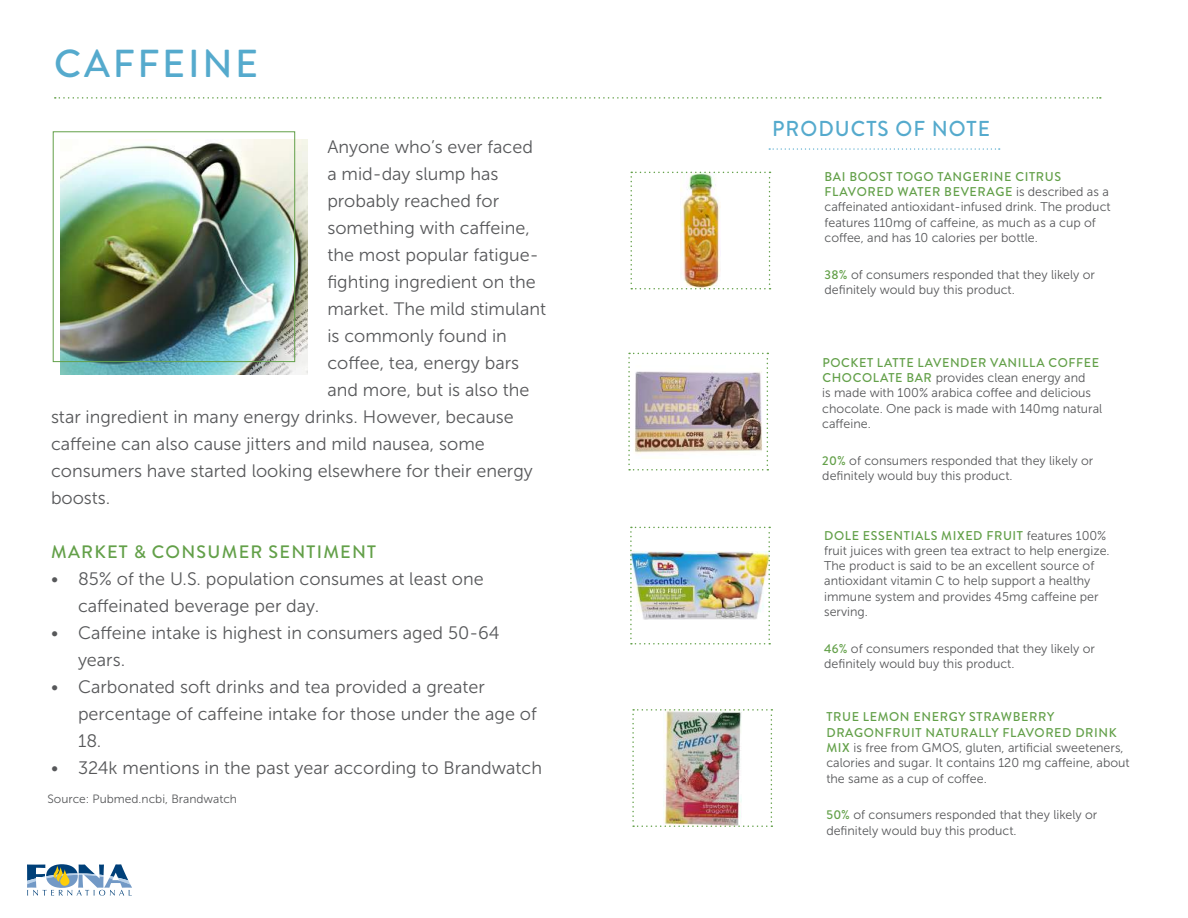
<style>
.page{position:relative;width:1188px;height:918px;background:#fff}
.page>*{position:absolute;margin:0;border:0;box-sizing:border-box;transform-origin:0 0}
.t1{font:500 39px "Brandon Grotesque";letter-spacing:.07em;color:#55aacd}
.t2{font:500 21.6px "Brandon Grotesque";letter-spacing:.05em;color:#55aacd;scale:.96 1}
.t3{font:18px/27px "Museo Sans 300";color:#57585a}
.t4{font:500 18px "Brandon Grotesque";letter-spacing:.07em;color:#63a049}
.t5{font:12.75px/15.3px "Museo Sans 300";color:#57585a}
.t6{font:500 12.75px/15.3px "Brandon Grotesque";letter-spacing:.05em;color:#63a049}
.t7{font:12px "Museo Sans 300";color:#57585a}
.s1{font-family:"Museo Sans 300";font-weight:400;color:#57585a}
.s2{font-family:"Brandon Grotesque";font-weight:500;color:#63a049}
</style>
<div class="page">
<svg style="left:27px;top:864px;width:105px;height:32px"></svg>
<svg style="left:55px;top:97px;width:1046px;height:2px"></svg>
<img style="left:630px;top:172px;width:141px;height:117px">
<img style="left:628px;top:353px;width:140px;height:118px">
<img style="left:630px;top:527px;width:140px;height:118px">
<svg style="left:769px;top:148px;width:231px;height:2px"></svg>
<img style="left:632px;top:709px;width:140px;height:118px">
<img style="left:61px;top:139px;width:246px;height:235px">
<div style="left:53px;top:131px;width:242px;height:231px;border:1px solid #63a049"></div>
<h1 class="t1" style="left:54px;top:37px;width:206px">CAFFEINE</h1>
<h3 class="t3" style="left:327px;top:133px;width:207px">Anyone who’s ever faced</h3>
<h3 class="t3" style="left:327px;top:160px;width:173px">a mid-day slump has</h3>
<h3 class="t3" style="left:327px;top:187px;width:173px">probably reached for</h3>
<h3 class="t3" style="left:327px;top:214px;width:204px">something with caffeine,</h3>
<h3 class="t3" style="left:327px;top:241px;width:213px">the most popular fatigue-</h3>
<h3 class="t3" style="left:327px;top:268px;width:210px">fighting ingredient on the</h3>
<h3 class="t3" style="left:327px;top:295px;width:220px">market. The mild stimulant</h3>
<h3 class="t3" style="left:327px;top:322px;width:181px">is commonly found in</h3>
<h3 class="t3" style="left:327px;top:349px;width:193px">coffee, tea, energy bars</h3>
<h3 class="t3" style="left:327px;top:376px;width:204px">and more, but is also the</h3>
<h3 class="t3" style="left:51px;top:403px;width:464px">star ingredient in many energy drinks. However, because</h3>
<h3 class="t3" style="left:51px;top:430px;width:435px">caffeine can also cause jitters and mild nausea, some</h3>
<h3 class="t3" style="left:51px;top:457px;width:483px">consumers have started looking elsewhere for their energy</h3>
<h3 class="t3" style="left:51px;top:484px;width:61px">boosts.</h3>
<h3 class="t4" style="left:51px;top:539px;width:327px">MARKET &amp; CONSUMER SENTIMENT</h3>
<h3 class="t3" style="left:78px;top:565px;width:407px;text-indent:-27px">• 85% of the U.S. population consumes at least one caffeinated beverage per day.</h3>
<h3 class="t3" style="left:78px;top:619px;width:423px;text-indent:-27px">• Caffeine intake is highest in consumers aged 50-64 years.</h3>
<h3 class="t3" style="left:78px;top:673px;width:460px;text-indent:-27px">• Carbonated soft drinks and tea provided a greater percentage of caffeine intake for those under the age of<br>18.</h3>
<h3 class="t3" style="left:51px;top:754px;width:493px">• 324k mentions in the past year according to Brandwatch</h3>
<p class="t7" style="left:48px;top:792px;width:191px">Source: Pubmed.ncbi, Brandwatch</p>
<h2 class="t2" style="left:772px;top:114px;width:228px">PRODUCTS OF NOTE</h2>
<p class="t6" style="left:825px;top:169px;width:286px">BAI BOOST TOGO TANGERINE CITRUS<br>FLAVORED WATER BEVERAGE <span class="s1">is described as a</span></p>
<p class="t5" style="left:824px;top:200px;width:288px">caffeinated antioxidant-infused drink. The product features 110mg of caffeine, as much as a cup of coffee, and has 10 calories per bottle.</p>
<p class="t5" style="left:824px;top:267px;width:272px"><span class="s2">38%</span> of consumers responded that they likely or definitely would buy this product.</p>
<p class="t6" style="left:822px;top:355px;width:278px">POCKET LATTE LAVENDER VANILLA COFFEE</p>
<p class="t5" style="left:822px;top:370px;width:281px"><span class="s2">CHOCOLATE BAR</span> provides clean energy and<br>is made with 100% arabica coffee and delicious chocolate. One pack is made with 140mg natural caffeine.</p>
<p class="t5" style="left:822px;top:453px;width:272px"><span class="s2">20%</span> of consumers responded that they likely or definitely would buy this product.</p>
<p class="t6" style="left:824px;top:528px;width:284px">DOLE ESSENTIALS MIXED FRUIT <span class="s1">features 100%</span></p>
<p class="t5" style="left:824px;top:543px;width:287px">fruit juices with green tea extract to help energize.<br>The product is said to be an excellent source of antioxidant vitamin C to help support a healthy immune system and provides 45mg caffeine per serving.</p>
<p class="t5" style="left:824px;top:641px;width:272px"><span class="s2">46%</span> of consumers responded that they likely or definitely would buy this product.</p>
<p class="t6" style="left:826px;top:710px;width:292px">TRUE LEMON ENERGY STRAWBERRY<br>DRAGONFRUIT NATURALLY FLAVORED DRINK</p>
<p class="t5" style="left:826px;top:740px;width:305px"><span class="s2">MIX</span> is free from GMOS, gluten, artificial sweeteners, calories and sugar. It contains 120 mg caffeine, about the same as a cup of coffee.</p>
<p class="t5" style="left:826px;top:807px;width:273px"><span class="s2">50%</span> of consumers responded that they likely or definitely would buy this product.</p>
</div>
